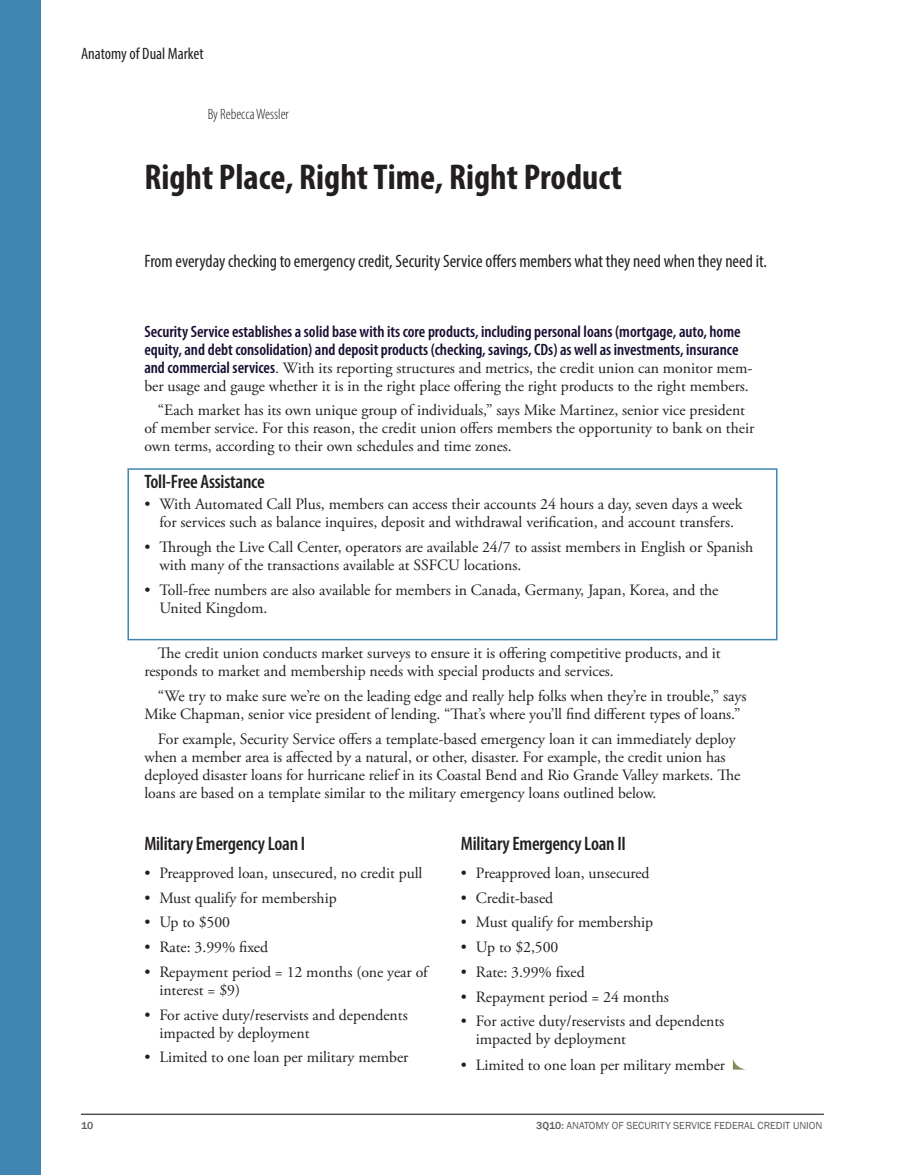
<style>
.page{position:relative;width:905px;height:1175px;background:#fff}
.page>*{position:absolute;margin:0;border:0;box-sizing:border-box;transform-origin:0 0}
.cusp_Article_Headlin{font:700 condensed 36px "Myriad Pro";color:#231f20}
.cusp_subhead{font:600 condensed 19.5px "Myriad Pro";letter-spacing:-.01em;color:#231f20}
.cusp_Article_Deck{font:condensed 18px "Myriad Pro";color:#231f20}
.cusp_Article_Text{font:600 condensed 16.5px/18px "Myriad Pro";color:#180d31}
.Tick_Head{font:condensed 16.5px "Myriad Pro";color:#231f20}
.cusp_Article_Text-2{font:15.75px/18px "Adobe Garamond Pro";color:#231f20}
.cusp_Article_Byline{font:300 condensed 15px "Myriad Pro";color:#231f20}
.t1{font:10.5px "Franklin Gothic";color:#57585a}
.t2{font:500 10.5px "Franklin Gothic";color:#57585a}
.s1{font-family:"Myriad Pro";font-weight:600;font-stretch:condensed;font-size:16.5px;color:#180d31}
.s2{font-weight:500}
</style>
<div class="page">
<hr style="left:81px;top:1113px;width:743px;height:1px;background:#231f20">
<div style="left:0;top:0;width:40px;height:1174px;background:#3f86b2"></div>
<div style="left:127px;top:468px;width:650px;height:172px;border:2px solid #3f86b2"></div>
<svg style="left:732px;top:1059px;width:11px;height:10px"></svg>
<p class="Tick_Head" style="left:81px;top:43px;width:124px">Anatomy of Dual Market</p>
<p class="cusp_Article_Byline" style="left:208px;top:106px;width:83px">By Rebecca Wessler</p>
<p class="cusp_Article_Headlin" style="left:144px;top:155px;width:479px">Right Place, Right Time, Right Product</p>
<p class="cusp_Article_Deck" style="left:144px;top:250px;width:624px">From everyday checking to emergency credit, Security Service offers members what they need when they need it.</p>
<p class="cusp_Article_Text" style="left:144px;top:322px;width:597px">Security Service establishes a solid base with its core products, including personal loans (mortgage, auto, home equity, and debt consolidation) and deposit products (checking, savings, CDs) as well as investments, insurance</p>
<p class="cusp_Article_Text-2" style="left:144px;top:359px;width:609px"><span class="s1">and commercial services</span>. With its reporting structures and metrics, the credit union can monitor mem&shy;ber usage and gauge whether it is in the right place offering the right products to the right members.</p>
<p class="cusp_Article_Text-2" style="left:144px;top:402px;width:611px;text-indent:14px">“Each market has its own unique group of individuals,” says Mike Martinez, senior vice president of member service. For this reason, the credit union offers members the opportunity to bank on their own terms, according to their own schedules and time zones.</p>
<p class="cusp_subhead" style="left:144px;top:471px;width:122px">Toll-Free Assistance</p>
<p class="cusp_Article_Text-2" style="left:144px;top:496px;width:599px;text-align:center">• With Automated Call Plus, members can access their accounts 24 hours a day, seven days a week for services such as balance inquires, deposit and withdrawal verification, and account transfers.</p>
<p class="cusp_Article_Text-2" style="left:159px;top:539px;width:595px;text-indent:-15px">• Through the Live Call Center, operators are available 24/7 to assist members in English or Spanish with many of the transactions available at SSFCU locations.</p>
<p class="cusp_Article_Text-2" style="left:159px;top:581px;width:560px;text-indent:-15px">• Toll-free numbers are also available for members in Canada, Germany, Japan, Korea, and the<br>United Kingdom.</p>
<p class="cusp_Article_Text-2" style="left:144px;top:644px;width:578px;text-indent:14px">The credit union conducts market surveys to ensure it is offering competitive products, and it responds to market and membership needs with special products and services.</p>
<p class="cusp_Article_Text-2" style="left:144px;top:687px;width:603px;text-indent:14px">“We try to make sure we’re on the leading edge and really help folks when they’re in trouble,” says<br>Mike Chapman, senior vice president of lending. “That’s where you’ll find different types of loans.”</p>
<p class="cusp_Article_Text-2" style="left:144px;top:730px;width:597px;text-indent:14px">For example, Security Service offers a template-based emergency loan it can immediately deploy when a member area is affected by a natural, or other, disaster. For example, the credit union has deployed disaster loans for hurricane relief in its Coastal Bend and Rio Grande Valley markets. The loans are based on a template similar to the military emergency loans outlined below.</p>
<p class="cusp_subhead" style="left:144px;top:832px;width:162px">Military Emergency Loan I</p>
<p class="cusp_Article_Text-2" style="left:144px;top:864px;width:279px">• Preapproved loan, unsecured, no credit pull</p>
<p class="cusp_Article_Text-2" style="left:144px;top:889px;width:194px">• Must qualify for membership</p>
<p class="cusp_Article_Text-2" style="left:144px;top:913px;width:87px">• Up to $500</p>
<p class="cusp_Article_Text-2" style="left:144px;top:938px;width:125px">• Rate: 3.99% fixed</p>
<p class="cusp_Article_Text-2" style="left:159px;top:963px;width:270px;text-indent:-15px">• Repayment period = 12 months (one year of interest = $9)</p>
<p class="cusp_Article_Text-2" style="left:159px;top:1006px;width:250px;text-indent:-15px">• For active duty/reservists and dependents impacted by deployment</p>
<p class="cusp_Article_Text-2" style="left:144px;top:1048px;width:266px">• Limited to one loan per military member</p>
<p class="cusp_subhead" style="left:461px;top:832px;width:166px">Military Emergency Loan II</p>
<p class="cusp_Article_Text-2" style="left:461px;top:864px;width:190px">• Preapproved loan, unsecured</p>
<p class="cusp_Article_Text-2" style="left:461px;top:889px;width:94px">• Credit-based</p>
<p class="cusp_Article_Text-2" style="left:461px;top:913px;width:194px">• Must qualify for membership</p>
<p class="cusp_Article_Text-2" style="left:461px;top:938px;width:99px">• Up to $2,500</p>
<p class="cusp_Article_Text-2" style="left:461px;top:963px;width:125px">• Rate: 3.99% fixed</p>
<p class="cusp_Article_Text-2" style="left:461px;top:988px;width:210px">• Repayment period = 24 months</p>
<p class="cusp_Article_Text-2" style="left:476px;top:1012px;width:250px;text-indent:-15px">• For active duty/reservists and dependents impacted by deployment</p>
<p class="cusp_Article_Text-2" style="left:461px;top:1056px;width:266px">• Limited to one loan per military member</p>
<p class="t2" style="left:81px;top:1118px;width:14px">10</p>
<p class="t1" style="left:536px;top:1118px;width:287px"><span class="s2">3Q10:</span> ANATOMY OF SECURITY SERVICE FEDERAL CREDIT UNION</p>
</div>
